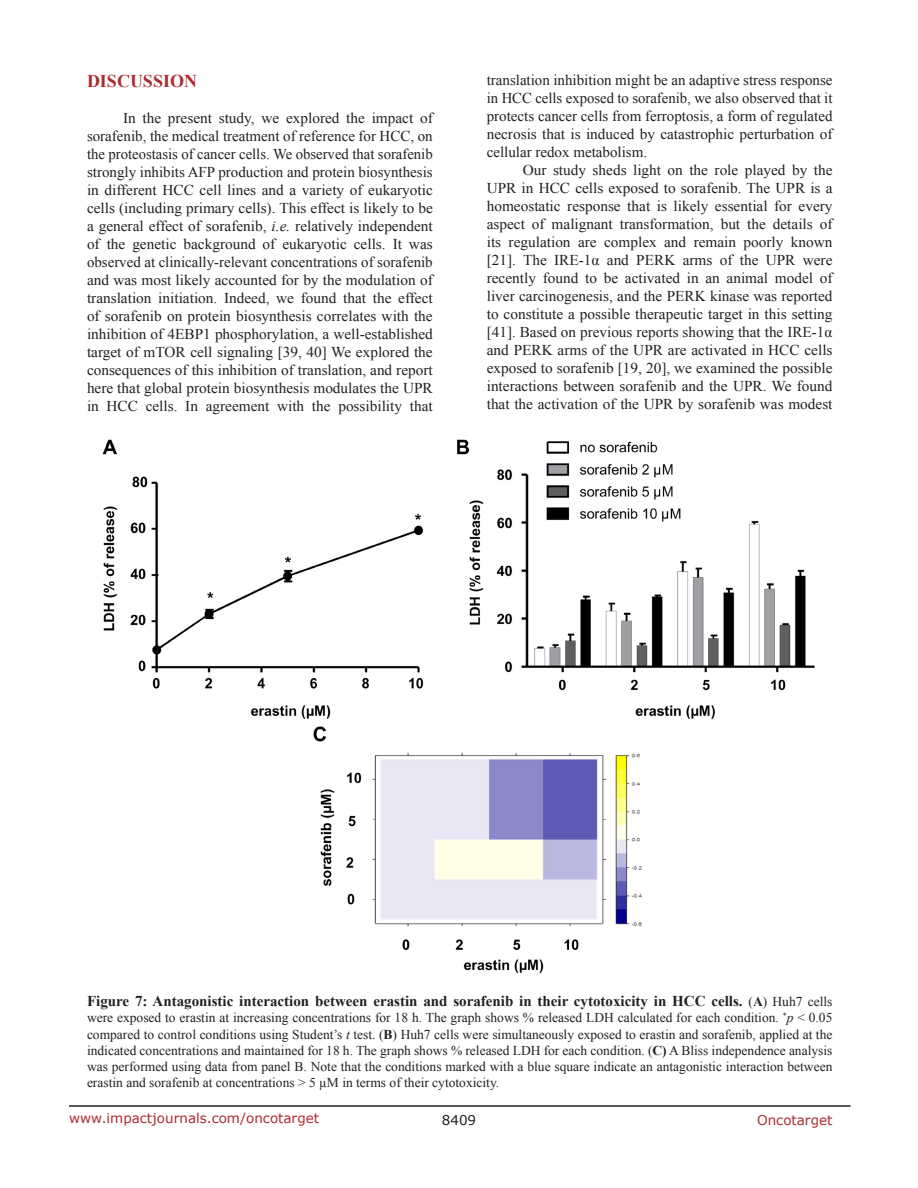
<style>
.page{position:relative;width:918px;height:1188px;background:#fff}
.page>*{position:absolute;margin:0;border:0;box-sizing:border-box;transform-origin:0 0}
.Heading{font:700 18px "Times New Roman";color:#ac2b31}
.BodyText{font:15px/18px "Times New Roman";color:#231f20;text-align:justify}
.FigureText{font:700 15px "Times New Roman";color:#231f20}
.FigureText-2{font:13.5px/16.2px "Times New Roman";color:#231f20;text-align:justify}
.t1{font:13.5px "Verdana";color:#ac2b31}
.t2{font:13.5px "Verdana";color:#231f20}
.s1{font-style:italic}
.s2{font-weight:400;font-size:13.5px}
.s3{font-size:13.5px}
.s4{font-weight:700}
</style>
<div class="page">
<hr style="left:69px;top:1105px;width:781px;height:2px;background:#231f20">
<img style="left:102px;top:440px;width:713px;height:534px">
<p class="Heading" style="left:87px;top:69px;width:112px">DISCUSSION</p>
<p class="BodyText" style="left:87px;top:109px;width:347px;text-indent:36px">In the present study, we explored the impact of sorafenib, the medical treatment of reference for HCC, on the proteostasis of cancer cells. We observed that sorafenib strongly inhibits AFP production and protein biosynthesis in different HCC cell lines and a variety of eukaryotic cells (including primary cells). This effect is likely to be a general effect of sorafenib, <span class="s1">i.e.</span> relatively independent of the genetic background of eukaryotic cells. It was observed at clinically-relevant concentrations of sorafenib and was most likely accounted for by the modulation of translation initiation. Indeed, we found that the effect of sorafenib on protein biosynthesis correlates with the inhibition of 4EBP1 phosphorylation, a well-established target of mTOR cell signaling [39, 40] We explored the consequences of this inhibition of translation, and report here that global protein biosynthesis modulates the UPR in HCC cells. In agreement with the possibility that</p>
<p class="BodyText" style="left:487px;top:71px;width:347px">translation inhibition might be an adaptive stress response in HCC cells exposed to sorafenib, we also observed that it protects cancer cells from ferroptosis, a form of regulated necrosis that is induced by catastrophic perturbation of cellular redox metabolism.</p>
<p class="BodyText" style="left:487px;top:161px;width:347px;text-indent:36px">Our study sheds light on the role played by the UPR in HCC cells exposed to sorafenib. The UPR is a homeostatic response that is likely essential for every aspect of malignant transformation, but the details of its regulation are complex and remain poorly known [21]. The IRE-1α and PERK arms of the UPR were recently found to be activated in an animal model of liver carcinogenesis, and the PERK kinase was reported to constitute a possible therapeutic target in this setting [41]. Based on previous reports showing that the IRE-1α and PERK arms of the UPR are activated in HCC cells exposed to sorafenib [19, 20], we examined the possible interactions between sorafenib and the UPR. We found that the activation of the UPR by sorafenib was modest</p>
<p class="FigureText" style="left:87px;top:991px;width:747px">Figure 7: Antagonistic interaction between erastin and sorafenib in their cytotoxicity in HCC cells. <span class="s2">(</span><span class="s3">A</span><span class="s2">) Huh7 cells</span></p>
<p class="FigureText-2" style="left:87px;top:1010px;width:747px">were exposed to erastin at increasing concentrations for 18 h. The graph shows % released LDH calculated for each condition. <sup>*</sup><span class="s1">p</span> &lt; 0.05 compared to control conditions using Student’s <span class="s1">t</span> test. (<span class="s4">B</span>) Huh7 cells were simultaneously exposed to erastin and sorafenib, applied at the indicated concentrations and maintained for 18 h. The graph shows % released LDH for each condition. (<span class="s4">C)</span> A Bliss independence analysis was performed using data from panel B. Note that the conditions marked with a blue square indicate an antagonistic interaction between erastin and sorafenib at concentrations &gt; 5 µM in terms of their cytotoxicity.</p>
<p class="t1" style="left:69px;top:1109px;width:252px">www.impactjournals.com/oncotarget</p>
<p class="t2" style="left:442px;top:1111px;width:36px">8409</p>
<p class="t1" style="left:757px;top:1111px;width:77px">Oncotarget</p>
</div>
